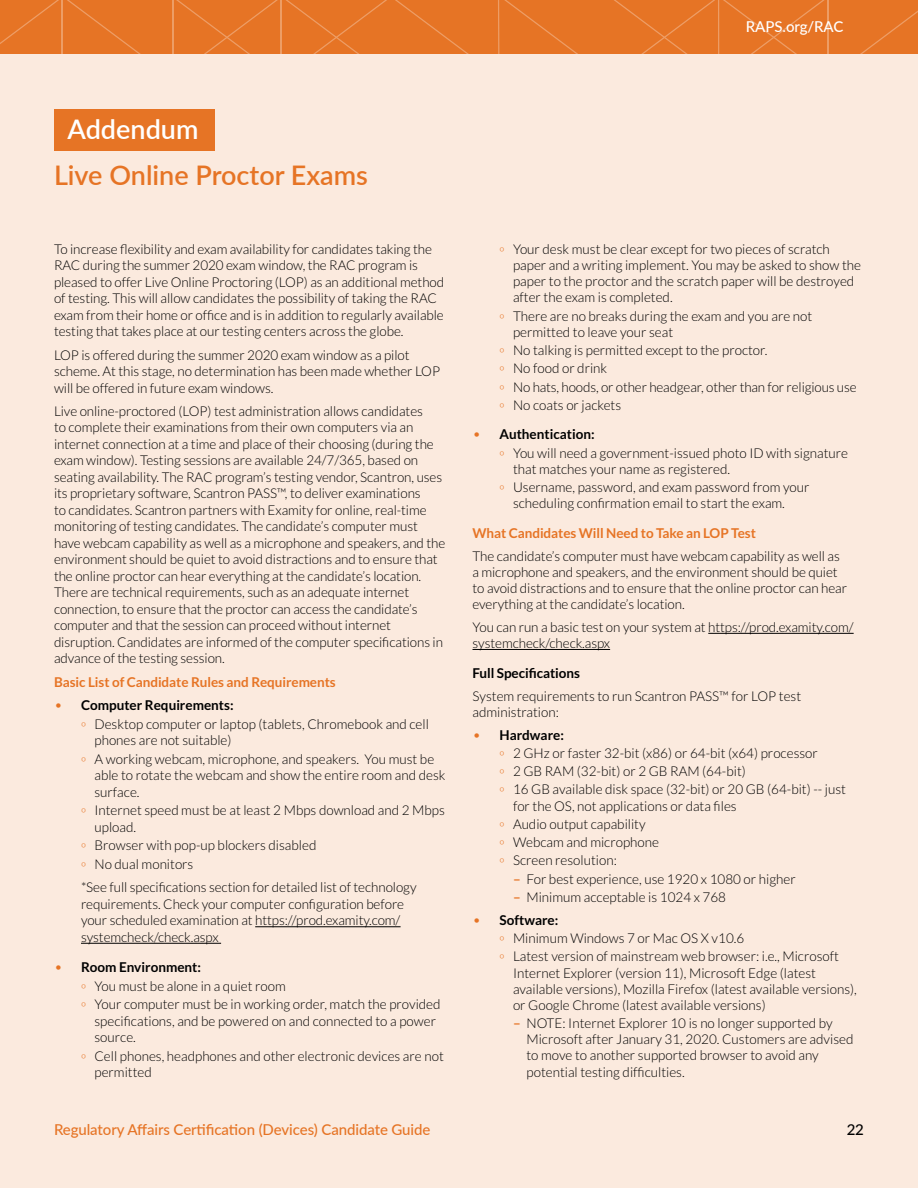
<style>
.page{position:relative;width:918px;height:1188px;background:#fbeade}
.page>*{position:absolute;margin:0;border:0;box-sizing:border-box;transform-origin:0 0}
.t1{font:600 27px "Lato";color:#e67425}
.t2{font:600 27px "Lato";color:#fff}
.t3{font:500 15px "Lato";letter-spacing:-.005em;color:#e67425}
.t4{font:500 15px "Lato";letter-spacing:-.005em;color:#fff}
.t5{font:500 15px "Lato";color:#000}
.t6{font:300 13.5px/16.5px "Lato";letter-spacing:-.005em;color:#000}
.t7{font:700 13.5px "Lato";letter-spacing:-.005em;color:#e67425}
.t8{font:700 13.5px "Lato";letter-spacing:-.005em;color:#000}
.s1{font-size:15px;color:#e67425}
.s2{font-weight:700}
.s3{color:#e67425}
.s4{font-weight:700;color:#e67425}
</style>
<div class="page">
<div style="left:0;top:0;width:918px;height:54px;background:#e67425"></div>
<hr style="left:61px;top:0;width:1px;height:54px;background:#fff">
<hr style="left:173px;top:0;width:1px;height:54px;background:#fff">
<hr style="left:281px;top:0;width:1px;height:54px;background:#fff">
<hr style="left:498px;top:0;width:1px;height:54px;background:#fff">
<hr style="left:718px;top:0;width:1px;height:54px;background:#fff">
<hr style="left:828px;top:0;width:1px;height:54px;background:#fff">
<svg style="left:0;top:0;width:59px;height:44px"></svg>
<svg style="left:860px;top:10px;width:58px;height:44px"></svg>
<svg style="left:67px;top:0;width:74px;height:54px"></svg>
<svg style="left:176px;top:0;width:102px;height:54px"></svg>
<svg style="left:286px;top:0;width:101px;height:54px"></svg>
<svg style="left:395px;top:0;width:74px;height:54px"></svg>
<svg style="left:504px;top:0;width:74px;height:54px"></svg>
<svg style="left:614px;top:0;width:101px;height:54px"></svg>
<svg style="left:723px;top:0;width:102px;height:54px"></svg>
<div style="left:55px;top:109px;width:160px;height:42px;background:#e67425"></div>
<hr style="left:255px;top:927px;width:146px;height:1px;background:#000">
<hr style="left:81px;top:943px;width:140px;height:1px;background:#000">
<hr style="left:708px;top:633px;width:146px;height:1px;background:#000">
<hr style="left:472px;top:649px;width:138px;height:1px;background:#000">
<p class="t4" style="left:746px;top:16px;width:99px">RAPS.org/RAC</p>
<h1 class="t2" style="left:68px;top:109px;width:132px">Addendum</h1>
<h1 class="t1" style="left:54px;top:155px;width:315px">Live Online Proctor Exams</h1>
<p class="t6" style="left:54px;top:241px;width:392px">To increase flexibility and exam availability for candidates taking the RAC during the summer 2020 exam window, the RAC program is pleased to offer Live Online Proctoring (LOP) as an additional method of testing. This will allow candidates the possibility of taking the RAC exam from their home or office and is in addition to regularly available testing that takes place at our testing centers across the globe.</p>
<p class="t6" style="left:54px;top:347px;width:388px">LOP is offered during the summer 2020 exam window as a pilot scheme. At this stage, no determination has been made whether LOP will be offered in future exam windows.</p>
<p class="t6" style="left:54px;top:403px;width:393px">Live online-proctored (LOP) test administration allows candidates<br>to complete their examinations from their own computers via an internet connection at a time and place of their choosing (during the exam window). Testing sessions are available 24/7/365, based on seating availability. The RAC program’s testing vendor, Scantron, uses its proprietary software, Scantron PASS™, to deliver examinations<br>to candidates. Scantron partners with Examity for online, real-time monitoring of testing candidates. The candidate’s computer must have webcam capability as well as a microphone and speakers, and the environment should be quiet to avoid distractions and to ensure that the online proctor can hear everything at the candidate’s location.<br>There are technical requirements, such as an adequate internet connection, to ensure that the proctor can access the candidate’s computer and that the session can proceed without internet disruption. Candidates are informed of the computer specifications in advance of the testing session.</p>
<p class="t7" style="left:54px;top:674px;width:283px">Basic List of Candidate Rules and Requirements</p>
<p class="t6" style="left:81px;top:696px;width:349px;line-height:18.6px;text-indent:-27px"><span class="s1">•</span> <span class="s2">Computer Requirements:<br></span><span class="s3">º</span> Desktop computer or laptop (tablets, Chromebook and cell</p>
<p class="t6" style="left:81px;top:731px;width:355px;line-height:18.6px;text-indent:14px">phones are not suitable)<br><span class="s3">º</span> A working webcam, microphone, and speakers. You must be</p>
<p class="t6" style="left:94px;top:767px;width:352px">able to rotate the webcam and show the entire room and desk surface.</p>
<p class="t6" style="left:94px;top:802px;width:352px;text-indent:-14px"><span class="s3">º</span> Internet speed must be at least 2 Mbps download and 2 Mbps upload.</p>
<p class="t6" style="left:81px;top:836px;width:237px;line-height:18.6px"><span class="s3">º</span> Browser with pop-up blockers disabled <span class="s3">º</span> No dual monitors</p>
<p class="t6" style="left:81px;top:879px;width:337px">*See full specifications section for detailed list of technology requirements. Check your computer configuration before your scheduled examination at https://prod.examity.com/ systemcheck/check.aspx</p>
<p class="t6" style="left:81px;top:958px;width:361px;line-height:18.6px;text-indent:-27px"><span class="s1">•</span> <span class="s2">Room Environment:<br></span><span class="s3">º</span> You must be alone in a quiet room<br><span class="s3">º</span> Your computer must be in working order, match the provided</p>
<p class="t6" style="left:94px;top:1013px;width:343px">specifications, and be powered on and connected to a power source.</p>
<p class="t6" style="left:94px;top:1048px;width:351px;text-indent:-14px"><span class="s3">º</span> Cell phones, headphones and other electronic devices are not permitted</p>
<p class="t6" style="left:513px;top:241px;width:350px;line-height:16px;text-indent:-14px"><span class="s3">º</span> Your desk must be clear except for two pieces of scratch paper and a writing implement. You may be asked to show the paper to the proctor and the scratch paper will be destroyed after the exam is completed.</p>
<p class="t6" style="left:513px;top:308px;width:301px;line-height:16px;text-indent:-14px"><span class="s3">º</span> There are no breaks during the exam and you are not permitted to leave your seat</p>
<p class="t6" style="left:500px;top:341px;width:359px;line-height:18.3px"><span class="s3">º</span> No talking is permitted except to the proctor.<br><span class="s3">º</span> No food or drink<br><span class="s3">º</span> No hats, hoods, or other headgear, other than for religious use <span class="s3">º</span> No coats or jackets</p>
<p class="t6" style="left:500px;top:425px;width:350px;line-height:18.3px;text-indent:-27px"><span class="s1">•</span> <span class="s2">Authentication:<br></span><span class="s3">º</span> You will need a government-issued photo ID with signature</p>
<p class="t6" style="left:500px;top:460px;width:312px;line-height:18.3px;text-indent:14px">that matches your name as registered.<br><span class="s3">º</span> Username, password, and exam password from your</p>
<p class="t6" style="left:513px;top:495px;width:273px">scheduling confirmation email to start the exam.</p>
<p class="t7" style="left:472px;top:525px;width:285px">What Candidates Will Need to Take an LOP Test</p>
<p class="t6" style="left:472px;top:548px;width:376px;line-height:16px">The candidate’s computer must have webcam capability as well as a microphone and speakers, and the environment should be quiet to avoid distractions and to ensure that the online proctor can hear everything at the candidate’s location.</p>
<p class="t6" style="left:472px;top:619px;width:383px;line-height:16px">You can run a basic test on your system at https://prod.examity.com/ systemcheck/check.aspx</p>
<p class="t8" style="left:472px;top:665px;width:109px">Full Specifications</p>
<p class="t6" style="left:472px;top:688px;width:330px;line-height:16px">System requirements to run Scantron PASS™ for LOP test administration:</p>
<p class="t6" style="left:500px;top:726px;width:348px;line-height:18.3px;text-indent:-27px"><span class="s1">•</span> <span class="s2">Hardware:<br></span><span class="s3">º</span> 2 GHz or faster 32-bit (x86) or 64-bit (x64) processor<br><span class="s3">º</span> 2 GB RAM (32-bit) or 2 GB RAM (64-bit)<br><span class="s3">º</span> 16 GB available disk space (32-bit) or 20 GB (64-bit) -- just</p>
<p class="t6" style="left:500px;top:797px;width:239px;line-height:18.3px;text-indent:14px">for the OS, not applications or data files <span class="s3">º</span> Audio output capability<br><span class="s3">º</span> Webcam and microphone<br><span class="s3">º</span> Screen resolution:</p>
<p class="t6" style="left:513px;top:871px;width:284px"><span class="s4">–</span> For best experience, use 1920 x 1080 or higher</p>
<p class="t6" style="left:513px;top:889px;width:215px"><span class="s4">–</span> Minimum acceptable is 1024 x 768</p>
<p class="t6" style="left:500px;top:911px;width:341px;line-height:18.3px;text-indent:-27px"><span class="s1">•</span> <span class="s2">Software:<br></span><span class="s3">º</span> Minimum Windows 7 or Mac OS X v10.6<br><span class="s3">º</span> Latest version of mainstream web browser: i.e., Microsoft</p>
<p class="t6" style="left:513px;top:965px;width:345px;line-height:16px">Internet Explorer (version 11), Microsoft Edge (latest available versions), Mozilla Firefox (latest available versions), or Google Chrome (latest available versions)</p>
<p class="t6" style="left:526px;top:1015px;width:328px;text-indent:-14px"><span class="s4">–</span> NOTE: Internet Explorer 10 is no longer supported by Microsoft after January 31, 2020. Customers are advised to move to another supported browser to avoid any potential testing difficulties.</p>
<p class="t3" style="left:54px;top:1119px;width:378px">Regulatory Affairs Certification (Devices) Candidate Guide</p>
<p class="t5" style="left:847px;top:1119px;width:19px">22</p>
</div>
